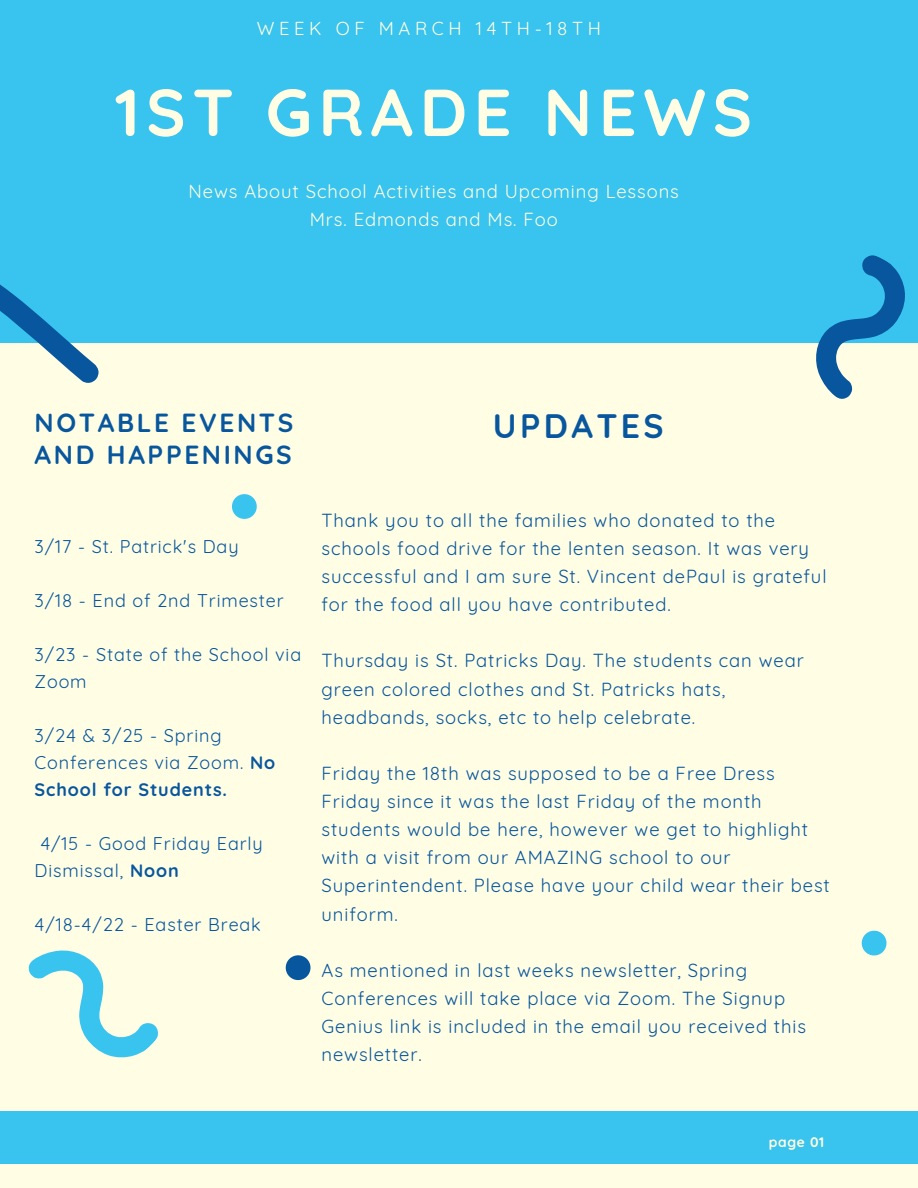
<style>
.page{position:relative;width:918px;height:1188px;background:#fffee4}
.page>*{position:absolute;margin:0;border:0;box-sizing:border-box;transform-origin:0 0}
.t1{font:700 66.3px "Quicksand";letter-spacing:.1em;color:#fffee4}
.t2{font:700 33.75px "Quicksand";letter-spacing:.1em;color:#08569d}
.t3{font:700 26.1px/31.8px "Quicksand";letter-spacing:.1em;color:#08569d}
.t4{font:18.45px/28.2px "Quicksand";letter-spacing:.05em;color:#08569d}
.t5{font:18.45px "Quicksand";letter-spacing:.05em;color:#fffee4}
.t6{font:18.3px "Quicksand";letter-spacing:.25em;color:#fffee4}
.t7{font:18px/27px "Quicksand";letter-spacing:.05em;color:#08569d}
.t8{font:700 13.8px "Quicksand";letter-spacing:.05em;color:#fffee4}
.s1{font-weight:700}
</style>
<div class="page">
<div style="left:0;top:0;width:918px;height:342px;background:#39c3ef"></div>
<svg style="left:0;top:270px;width:118px;height:113px"></svg>
<svg style="left:799px;top:251px;width:119px;height:148px"></svg>
<svg style="left:232px;top:494px;width:25px;height:25px"></svg>
<svg style="left:286px;top:955px;width:24px;height:25px"></svg>
<svg style="left:28px;top:950px;width:130px;height:108px"></svg>
<svg style="left:862px;top:931px;width:25px;height:24px"></svg>
<div style="left:0;top:1111px;width:918px;height:52px;background:#39c3ef"></div>
<p class="t6" style="left:257px;top:17px;width:345px">WEEK OF MARCH 14TH-18TH</p>
<p class="t1" style="left:115px;top:70px;width:638px">1ST GRADE NEWS</p>
<p class="t5" style="left:189px;top:180px;width:492px">News About School Activities and Upcoming Lessons</p>
<p class="t5" style="left:310px;top:208px;width:249px">Mrs. Edmonds and Ms. Foo</p>
<p class="t3" style="left:35px;top:407px;width:260px">NOTABLE EVENTS<br>AND HAPPENINGS</p>
<p class="t7" style="left:35px;top:533px;width:205px">3/17 - St. Patrick's Day</p>
<p class="t7" style="left:35px;top:587px;width:251px">3/18 - End of 2nd Trimester</p>
<p class="t7" style="left:35px;top:641px;width:268px">3/23 - State of the School via<br>Zoom</p>
<p class="t7" style="left:35px;top:722px;width:242px">3/24 &amp; 3/25 - Spring<br>Conferences via Zoom. <span class="s1">No<br>School for Students.</span></p>
<p class="t7" style="left:35px;top:830px;width:230px;text-indent:6px">4/15 - Good Friday Early<br>Dismissal, <span class="s1">Noon</span></p>
<p class="t7" style="left:35px;top:911px;width:228px">4/18-4/22 - Easter Break</p>
<p class="t2" style="left:493px;top:405px;width:172px">UPDATES</p>
<p class="t4" style="left:322px;top:506px;width:507px">Thank you to all the families who donated to the schools food drive for the lenten season. It was very successful and I am sure St. Vincent dePaul is grateful for the food all you have contributed.</p>
<p class="t4" style="left:322px;top:646px;width:484px">Thursday is St. Patricks Day. The students can wear green colored clothes and St. Patricks hats, headbands, socks, etc to help celebrate.</p>
<p class="t4" style="left:322px;top:759px;width:510px">Friday the 18th was supposed to be a Free Dress Friday since it was the last Friday of the month students would be here, however we get to highlight with a visit from our AMAZING school to our Superintendent. Please have your child wear their best uniform.</p>
<p class="t4" style="left:322px;top:956px;width:486px">As mentioned in last weeks newsletter, Spring Conferences will take place via Zoom. The Signup Genius link is included in the email you received this newsletter.</p>
<p class="t8" style="left:769px;top:1133px;width:57px">page 01</p>
</div>
